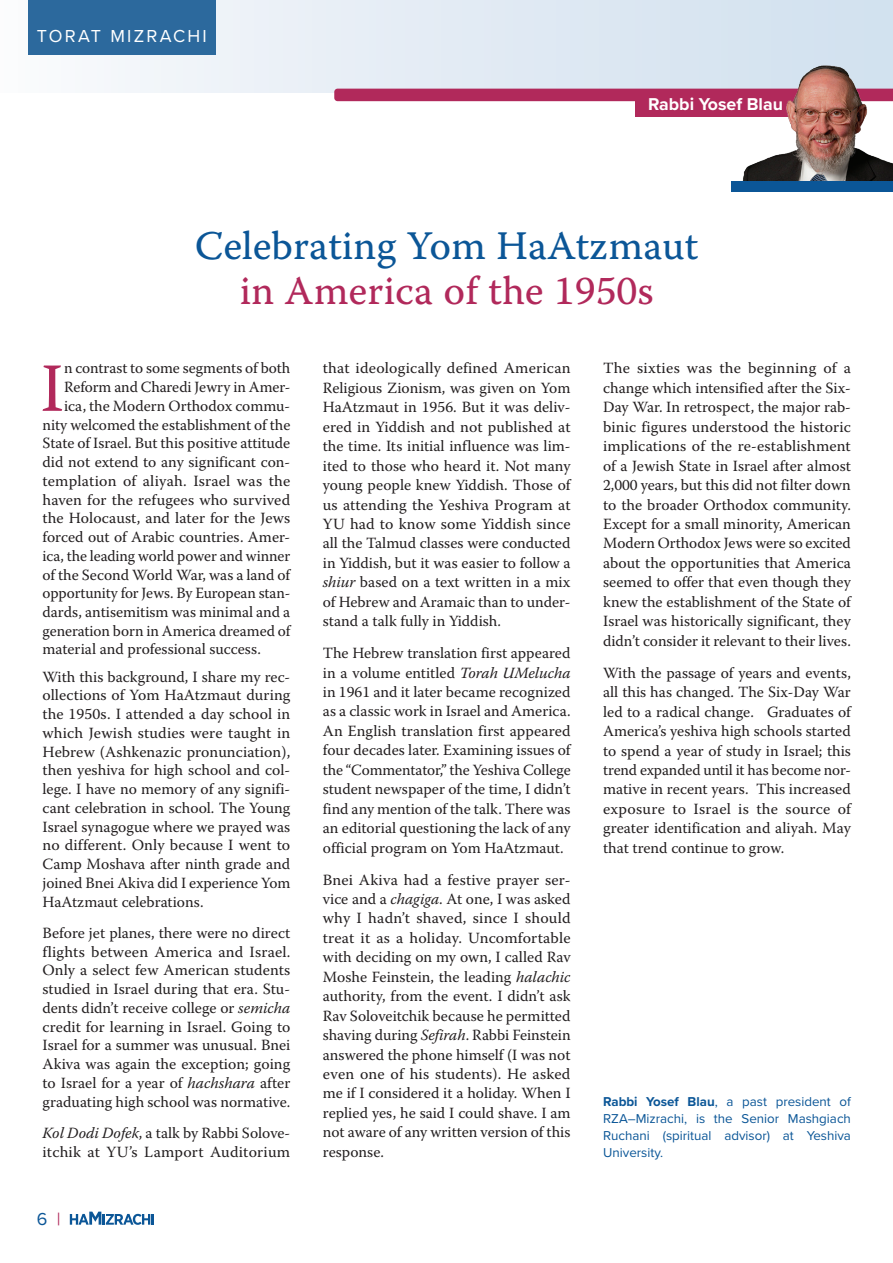
<style>
.page{position:relative;width:893px;height:1263px;background:#fff}
.page>*{position:absolute;margin:0;border:0;box-sizing:border-box;transform-origin:0 0}
.MAIN{font:68.7px "Warnock Pro";color:#b1295b}
.t1{font:40.5px "Warnock Pro Capt";color:#0b5697}
.t2{font:40.5px "Warnock Pro Capt";color:#b1295b}
.t3{font:18px "Proxima Nova";letter-spacing:.125em;color:#fff}
.t4{font:18px "Proxima Nova";color:#0b5697}
.MAIN-2{font:700 17.7px "Proxima Nova";color:#fff}
.MAIN-3{font:15.6px/19.5px "Warnock Pro";color:#231f20;text-align:justify}
.MAIN-4{font:13.35px/16.8px "Proxima Nova";color:#0b5697;text-align:justify}
.s1{font-style:italic}
.s2{color:#b1295b}
.s3{font-weight:700}
</style>
<div class="page">
<div style="left:0;top:0;width:893px;height:93px;background:linear-gradient(to right,#f2f4f8,#d2e0ee)"></div>
<div style="left:334px;top:89px;width:398px;height:12px;background:#b1295b"></div>
<div style="left:28px;top:0;width:187px;height:54px;background:#2c699d"></div>
<div style="left:635px;top:91px;width:210px;height:25px;background:#b1295b"></div>
<img style="left:732px;top:55px;width:161px;height:126px">
<div style="left:732px;top:181px;width:161px;height:10px;background:#0b5697"></div>
<svg style="left:70px;top:1211px;width:84px;height:14px"></svg>
<p class="t3" style="left:37px;top:22px;width:172px">TORAT MIZRACHI</p>
<p class="MAIN-2" style="left:648px;top:91px;width:136px">Rabbi Yosef Blau</p>
<p class="t1" style="left:195px;top:221px;width:505px">Celebrating Yom HaAtzmaut</p>
<p class="t2" style="left:240px;top:266px;width:415px">in America of the 1950s</p>
<p class="MAIN" style="left:40px;top:347px;width:25px">I</p>
<p class="MAIN-3" style="left:64px;top:358px;width:228px">n contrast to some segments of both</p>
<p class="MAIN-3" style="left:64px;top:377px;width:228px">Reform and Charedi Jewry in Amer-</p>
<p class="MAIN-3" style="left:64px;top:396px;width:228px">ica, the Modern Orthodox commu-</p>
<p class="MAIN-3" style="left:43px;top:414px;width:249px">nity welcomed the establishment of the</p>
<p class="MAIN-3" style="left:43px;top:433px;width:249px">State of Israel. But this positive attitude</p>
<p class="MAIN-3" style="left:43px;top:452px;width:249px">did not extend to any significant con-</p>
<p class="MAIN-3" style="left:43px;top:471px;width:249px">templation of aliyah. Israel was the</p>
<p class="MAIN-3" style="left:43px;top:489px;width:249px">haven for the refugees who survived</p>
<p class="MAIN-3" style="left:43px;top:508px;width:249px">the Holocaust, and later for the Jews</p>
<p class="MAIN-3" style="left:43px;top:527px;width:249px">forced out of Arabic countries. Amer-</p>
<p class="MAIN-3" style="left:43px;top:546px;width:249px">ica, the leading world power and winner</p>
<p class="MAIN-3" style="left:43px;top:564px;width:249px">of the Second World War, was a land of</p>
<p class="MAIN-3" style="left:43px;top:583px;width:249px">opportunity for Jews. By European stan-</p>
<p class="MAIN-3" style="left:43px;top:602px;width:249px">dards, antisemitism was minimal and a</p>
<p class="MAIN-3" style="left:43px;top:621px;width:249px">generation born in America dreamed of</p>
<p class="MAIN-3" style="left:43px;top:639px;width:220px">material and professional success.</p>
<p class="MAIN-3" style="left:43px;top:667px;width:249px;line-height:18.8px">With this background, I share my rec&shy;ollections of Yom HaAtzmaut during the 1950s. I attended a day school in which Jewish studies were taught in Hebrew (Ashkenazic pronunciation), then yeshiva for high school and col&shy;lege. I have no memory of any signifi&shy;cant celebration in school. The Young Israel synagogue where we prayed was no different. Only because I went to Camp Moshava after ninth grade and joined Bnei Akiva did I experience Yom HaAtzmaut celebrations.</p>
<p class="MAIN-3" style="left:43px;top:923px;width:249px;line-height:18.8px">Before jet planes, there were no direct flights between America and Israel.<br>Only a select few American students studied in Israel during that era. Stu&shy;dents didn’t receive college or <span class="s1">semicha </span>credit for learning in Israel. Going to Israel for a summer was unusual. Bnei Akiva was again the exception; going to Israel for a year of <span class="s1">hachshara</span> after graduating high school was normative.</p>
<p class="MAIN-3" style="left:43px;top:1123px;width:249px;line-height:18.8px"><span class="s1">Kol Dodi Dofek</span>, a talk by Rabbi Solove&shy;itchik at YU’s Lamport Auditorium</p>
<p class="t4" style="left:37px;top:1205px;width:25px">6 <span class="s2">|</span></p>
<p class="MAIN-3" style="left:323px;top:358px;width:249px">that ideologically defined American Religious Zionism, was given on Yom HaAtzmaut in 1956. But it was deliv&shy;ered in Yiddish and not published at the time. Its initial influence was lim&shy;ited to those who heard it. Not many young people knew Yiddish. Those of us attending the Yeshiva Program at YU had to know some Yiddish since all the Talmud classes were conducted in Yiddish, but it was easier to follow a <span class="s1">shiur</span> based on a text written in a mix of Hebrew and Aramaic than to under&shy;stand a talk fully in Yiddish.</p>
<p class="MAIN-3" style="left:323px;top:643px;width:249px">The Hebrew translation first appeared in a volume entitled <span class="s1">Torah UMelucha </span>in 1961 and it later became recognized as a classic work in Israel and America.<br>An English translation first appeared four decades later. Examining issues of the “Commentator,” the Yeshiva College student newspaper of the time, I didn’t find any mention of the talk. There was an editorial questioning the lack of any official program on Yom HaAtzmaut.</p>
<p class="MAIN-3" style="left:323px;top:869px;width:249px">Bnei Akiva had a festive prayer ser&shy;vice and a <span class="s1">chagiga</span>. At one, I was asked why I hadn’t shaved, since I should treat it as a holiday. Uncomfortable with deciding on my own, I called Rav Moshe Feinstein, the leading <span class="s1">halachic </span>authority, from the event. I didn’t ask Rav Soloveitchik because he permitted shaving during <span class="s1">Sefirah</span>. Rabbi Feinstein answered the phone himself (I was not even one of his students). He asked me if I considered it a holiday. When I replied yes, he said I could shave. I am not aware of any written version of this response.</p>
<p class="MAIN-3" style="left:603px;top:358px;width:249px">The sixties was the beginning of a change which intensified after the Six-Day War. In retrospect, the major rab&shy;binic figures understood the historic implications of the re-establishment of a Jewish State in Israel after almost 2,000 years, but this did not filter down to the broader Orthodox community.<br>Except for a small minority, American Modern Orthodox Jews were so excited about the opportunities that America seemed to offer that even though they knew the establishment of the State of Israel was historically significant, they didn’t consider it relevant to their lives.</p>
<p class="MAIN-3" style="left:603px;top:663px;width:249px">With the passage of years and events, all this has changed. The Six-Day War led to a radical change. Graduates of America’s yeshiva high schools started to spend a year of study in Israel; this trend expanded until it has become nor&shy;mative in recent years. This increased exposure to Israel is the source of greater identification and aliyah. May that trend continue to grow.</p>
<p class="MAIN-4" style="left:603px;top:1093px;width:249px"><span class="s3">Rabbi Yosef Blau</span>, a past president of RZA–Mizrachi, is the Senior Mashgiach Ruchani (spiritual advisor) at Yeshiva University.</p>
</div>
